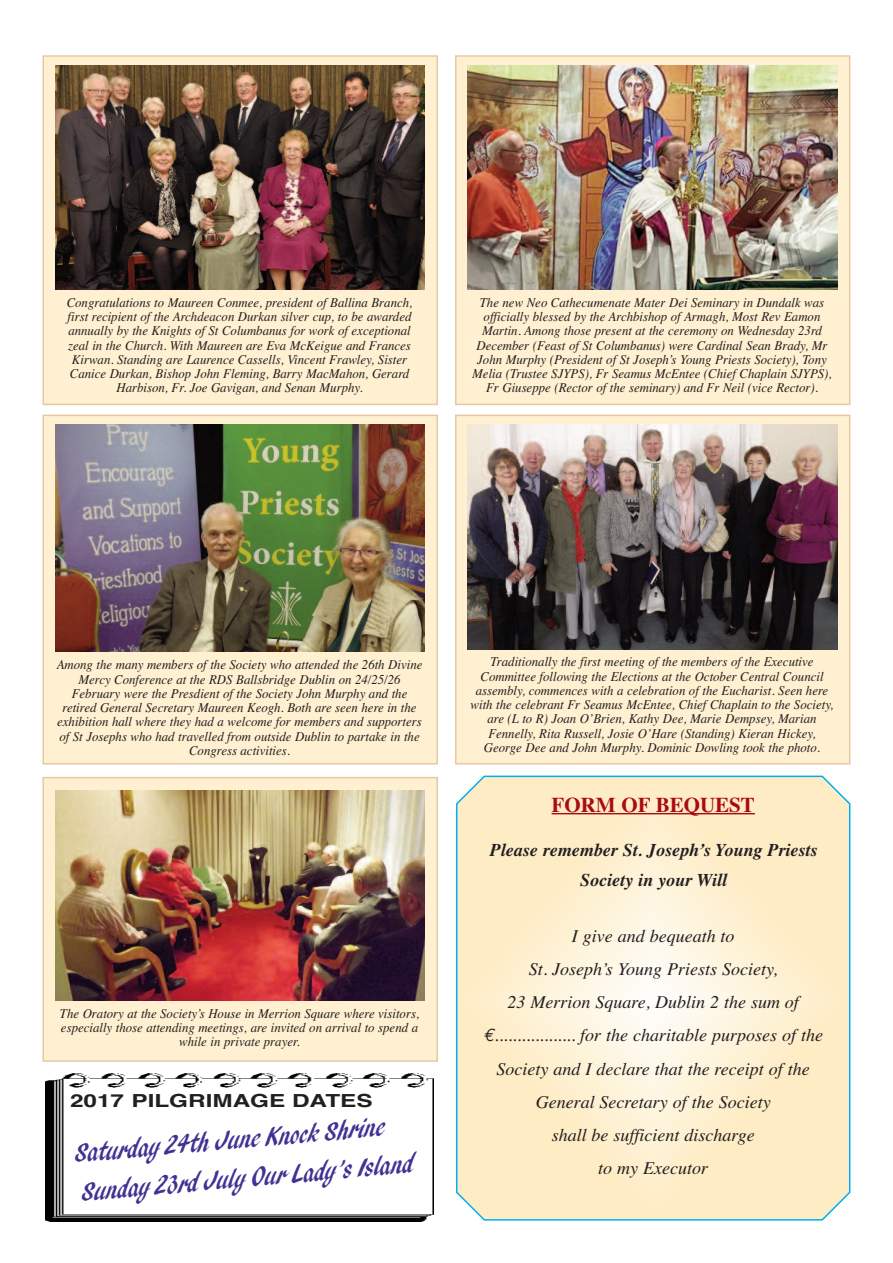
<style>
.page{position:relative;width:893px;height:1263px;background:#fff}
.page>*{position:absolute;margin:0;border:0;box-sizing:border-box;transform-origin:0 0}
.t1{font:30px/39px "Pendry Script Plain";color:#3f3293}
.t2{font:700 21px "Times";color:#a90b12}
.t3{font:italic 18px/33px "Times";color:#231f20;text-align:center}
.t4{font:italic 700 18px/30px "Times";color:#231f20;text-align:center}
.t5{font:700 18px "Helvetica";color:#231f20;scale:1.35 1}
.t6{font:italic 13.5px/14.2px "Times";color:#231f20;text-align:center;scale:.95 1}
.s1{font-family:"Euro Mono"}
</style>
<div class="page">
<svg style="left:456px;top:776px;width:394px;height:444px;background:#fbeece"></svg>
<hr style="left:552px;top:813px;width:203px;height:1px;background:#a90b12">
<div style="left:44px;top:57px;width:392px;height:347px;background:#fef0d0"></div>
<div style="left:43px;top:55px;width:395px;height:350px;border:2px solid #e7c7a4"></div>
<img style="left:55px;top:65px;width:370px;height:225px">
<div style="left:456px;top:57px;width:393px;height:347px;background:#fef0d0"></div>
<div style="left:455px;top:55px;width:395px;height:350px;border:2px solid #e7c7a4"></div>
<img style="left:468px;top:65px;width:369px;height:225px">
<div style="left:44px;top:416px;width:392px;height:347px;background:#fef0d0"></div>
<div style="left:43px;top:415px;width:395px;height:349px;border:2px solid #e7c7a4"></div>
<img style="left:55px;top:425px;width:370px;height:226px">
<div style="left:456px;top:416px;width:393px;height:347px;background:#fef0d0"></div>
<div style="left:455px;top:415px;width:395px;height:349px;border:2px solid #e7c7a4"></div>
<img style="left:468px;top:425px;width:369px;height:224px">
<div style="left:44px;top:778px;width:392px;height:282px;background:#fef0d0"></div>
<div style="left:43px;top:777px;width:395px;height:285px;border:2px solid #e7c7a4"></div>
<img style="left:55px;top:791px;width:370px;height:209px">
<img style="left:46px;top:1073px;width:387px;height:148px">
<div style="left:68px;top:1092px;width:338px;height:31px;background:#fff"></div>
<p class="t6" style="left:67px;top:295px;width:365px">Congratulations to Maureen Conmee, president of Ballina Branch, first recipient of the Archdeacon Durkan silver cup, to be awarded annually by the Knights of St Columbanus for work of exceptional zeal in the Church. With Maureen are Eva McKeigue and Frances Kirwan. Standing are Laurence Cassells, Vincent Frawley, Sister Canice Durkan, Bishop John Fleming, Barry MacMahon, Gerard Harbison, Fr. Joe Gavigan, and Senan Murphy.</p>
<p class="t6" style="left:472px;top:295px;width:380px">The new Neo Cathecumenate Mater Dei Seminary in Dundalk was officially blessed by the Archbishop of Armagh, Most Rev Eamon Martin. Among those present at the ceremony on Wednesday 23rd December (Feast of St Columbanus) were Cardinal Sean Brady, Mr John Murphy (President of St Joseph’s Young Priests Society), Tony Melia (Trustee SJYPS), Fr Seamus McEntee (Chief Chaplain SJYPS), Fr Giuseppe (Rector of the seminary) and Fr Neil (vice Rector).</p>
<p class="t6" style="left:57px;top:657px;width:386px">Among the many members of the Society who attended the 26th Divine Mercy Conference at the RDS Ballsbridge Dublin on 24/25/26<br>February were the Presdient of the Society John Murphy and the retired General Secretary Maureen Keogh. Both are seen here in the exhibition hall where they had a welcome for members and supporters of St Josephs who had travelled from outside Dublin to partake in the Congress activities.</p>
<p class="t6" style="left:471px;top:654px;width:384px">Traditionally the first meeting of the members of the Executive Committee following the Elections at the October Central Council assembly, commences with a celebration of the Eucharist. Seen here with the celebrant Fr Seamus McEntee, Chief Chaplain to the Society, are (L to R) Joan O’Brien, Kathy Dee, Marie Dempsey, Marian Fennelly, Rita Russell, Josie O’Hare (Standing) Kieran Hickey, George Dee and John Murphy. Dominic Dowling took the photo.</p>
<h2 class="t2" style="left:552px;top:792px;width:205px">FORM OF BEQUEST</h2>
<p class="t6" style="left:60px;top:1006px;width:380px">The Oratory at the Society’s House in Merrion Square where visitors, especially those attending meetings, are invited on arrival to spend a while in private prayer.</p>
<h3 class="t5" style="left:70px;top:1090px;width:226px">2017 PILGRIMAGE DATES</h3>
<h1 class="t1" style="left:73px;top:1133px;width:337px;rotate:-5deg">Saturday 24th June Knock Shrine<br>Sunday 23rd July Our Lady’s Island</h1>
<h3 class="t4" style="left:490px;top:835px;width:329px">Please remember St. Joseph’s Young Priests<br>Society in your Will</h3>
<p class="t3" style="left:483px;top:920px;width:341px">I give and bequeath to<br>St. Joseph’s Young Priests Society,<br>23 Merrion Square, Dublin 2 the sum of <span class="s1">€</span>.................. for the charitable purposes of the Society and I declare that the receipt of the General Secretary of the Society<br>shall be sufficient discharge<br>to my Executor</p>
</div>
